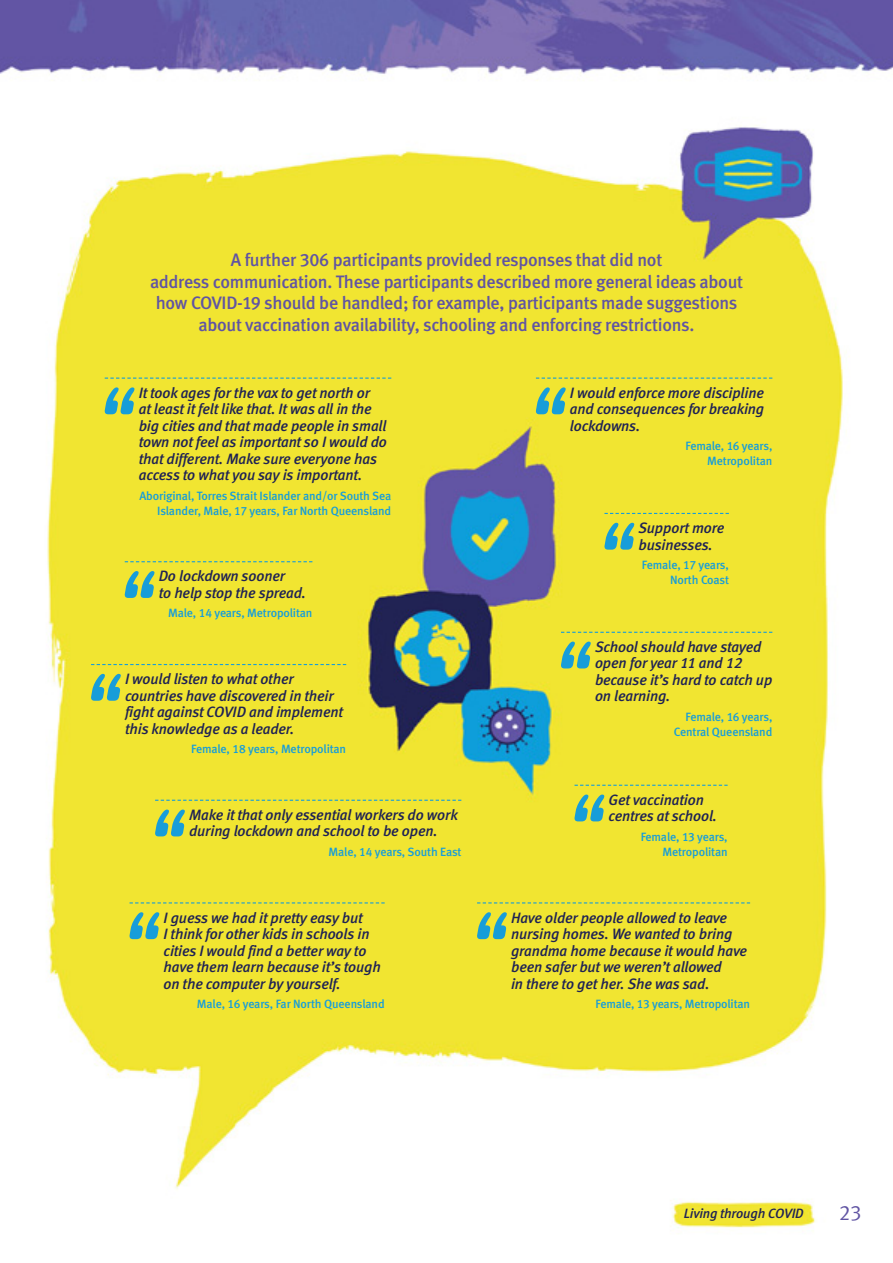
<style>
.page{position:relative;width:893px;height:1263px;background:#fff}
.page>*{position:absolute;margin:0;border:0;box-sizing:border-box;transform-origin:0 0}
.t1{font:21px "Meta Normal LF";color:#6054a3}
.INTRO{font:18px/21.8px "Meta Medium LF";letter-spacing:-.015em;color:#6054a3;text-align:center}
.Quote_italic_10pt_Na{font:italic 15px/16.5px "Meta Medium LF";letter-spacing:-.01em;color:#1f2254}
.t2{font:italic 13.5px "Meta Medium LF";letter-spacing:-.01em;color:#1f2254}
.Quote_author_light_b{font:12px/15px "Meta Medium LF";letter-spacing:-.01em;color:#179dd9;text-align:right}
</style>
<div class="page">
<img style="left:0;top:0;width:893px;height:1228px">
<svg style="left:105px;top:378px;width:286px;height:1px"></svg>
<svg style="left:104px;top:387px;width:33px;height:27px"></svg>
<svg style="left:125px;top:561px;width:187px;height:1px"></svg>
<svg style="left:124px;top:570px;width:33px;height:28px"></svg>
<svg style="left:91px;top:664px;width:255px;height:1px"></svg>
<svg style="left:90px;top:673px;width:33px;height:28px"></svg>
<svg style="left:155px;top:800px;width:306px;height:1px"></svg>
<svg style="left:154px;top:809px;width:33px;height:27px"></svg>
<svg style="left:130px;top:902px;width:255px;height:1px"></svg>
<svg style="left:129px;top:912px;width:33px;height:27px"></svg>
<svg style="left:536px;top:378px;width:236px;height:1px"></svg>
<svg style="left:535px;top:387px;width:33px;height:27px"></svg>
<svg style="left:604px;top:513px;width:125px;height:1px"></svg>
<svg style="left:604px;top:522px;width:33px;height:28px"></svg>
<svg style="left:561px;top:632px;width:211px;height:1px"></svg>
<svg style="left:560px;top:641px;width:33px;height:27px"></svg>
<svg style="left:574px;top:785px;width:154px;height:1px"></svg>
<svg style="left:574px;top:794px;width:33px;height:27px"></svg>
<svg style="left:477px;top:902px;width:273px;height:1px"></svg>
<svg style="left:476px;top:912px;width:33px;height:27px"></svg>
<p class="INTRO" style="left:150px;top:249px;width:595px">A further 306 participants provided responses that did not<br>address communication. These participants described more general ideas about how COVID-19 should be handled; for example, participants made suggestions about vaccination availability, schooling and enforcing restrictions.</p>
<p class="Quote_italic_10pt_Na" style="left:139px;top:384px;width:250px">It took ages for the vax to get north or<br>at least it felt like that. It was all in the big cities and that made people in small town not feel as important so I would do that different. Make sure everyone has access to what you say is important.</p>
<p class="Quote_author_light_b" style="left:139px;top:488px;width:253px">Aboriginal, Torres Strait Islander and/or South Sea<br>Islander, Male, 17 years, Far North Queensland</p>
<p class="Quote_italic_10pt_Na" style="left:159px;top:568px;width:149px">Do lockdown sooner<br>to help stop the spread.</p>
<p class="Quote_author_light_b" style="left:168px;top:605px;width:146px">Male, 14 years, Metropolitan</p>
<p class="Quote_italic_10pt_Na" style="left:125px;top:670px;width:219px">I would listen to what other countries have discovered in their fight against COVID and implement this knowledge as a leader.</p>
<p class="Quote_author_light_b" style="left:191px;top:741px;width:157px">Female, 18 years, Metropolitan</p>
<p class="Quote_italic_10pt_Na" style="left:189px;top:806px;width:270px">Make it that only essential workers do work during lockdown and school to be open.</p>
<p class="Quote_author_light_b" style="left:329px;top:844px;width:134px">Male, 14 years, South East</p>
<p class="Quote_italic_10pt_Na" style="left:164px;top:909px;width:219px">I guess we had it pretty easy but<br>I think for other kids in schools in cities I would find a better way to have them learn because it’s tough on the computer by yourself.</p>
<p class="Quote_author_light_b" style="left:197px;top:996px;width:189px">Male, 16 years, Far North Queensland</p>
<p class="Quote_italic_10pt_Na" style="left:570px;top:384px;width:196px;text-align:justify">I would enforce more discipline and consequences for breaking lockdowns.</p>
<p class="Quote_author_light_b" style="left:685px;top:438px;width:88px">Female, 16 years,<br>Metropolitan</p>
<p class="Quote_italic_10pt_Na" style="left:638px;top:519px;width:87px">Support more businesses.</p>
<p class="Quote_author_light_b" style="left:642px;top:557px;width:89px">Female, 17 years,<br>North Coast</p>
<p class="Quote_italic_10pt_Na" style="left:595px;top:638px;width:179px">School should have stayed open for year 11 and 12 because it’s hard to catch up on learning.</p>
<p class="Quote_author_light_b" style="left:674px;top:709px;width:100px">Female, 16 years,<br>Central Queensland</p>
<p class="Quote_italic_10pt_Na" style="left:609px;top:791px;width:110px">Get vaccination centres at school.</p>
<p class="Quote_author_light_b" style="left:641px;top:829px;width:88px">Female, 13 years,<br>Metropolitan</p>
<p class="Quote_italic_10pt_Na" style="left:511px;top:909px;width:238px">Have older people allowed to leave nursing homes. We wanted to bring grandma home because it would have been safer but we weren’t allowed<br>in there to get her. She was sad.</p>
<p class="Quote_author_light_b" style="left:596px;top:996px;width:156px">Female, 13 years, Metropolitan</p>
<p class="t2" style="left:684px;top:1205px;width:121px">Living through COVID</p>
<h1 class="t1" style="left:839px;top:1201px;width:25px">23</h1>
</div>
